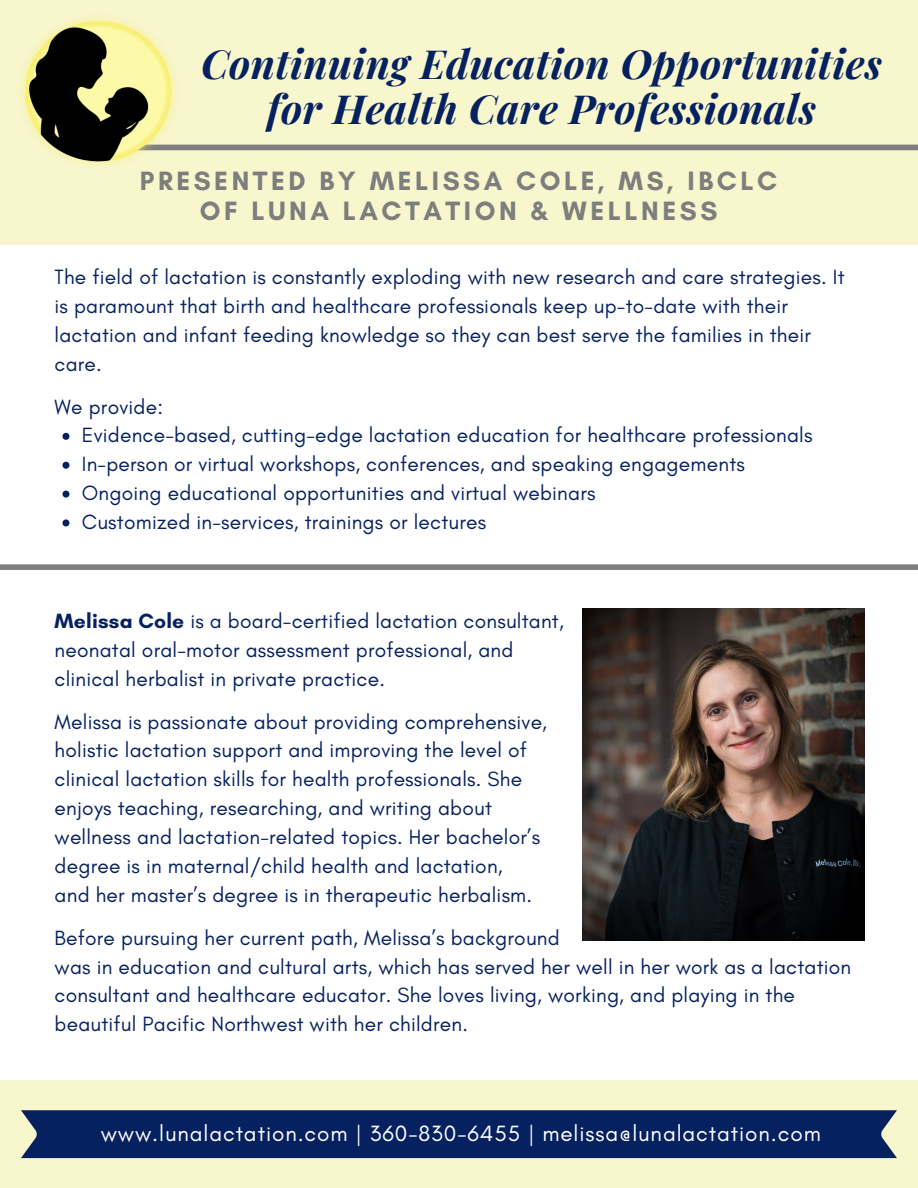
<style>
.page{position:relative;width:918px;height:1188px;background:#fff}
.page>*{position:absolute;margin:0;border:0;box-sizing:border-box;transform-origin:0 0}
.t1{font:italic 700 40.2px/45px "Playfair Display";letter-spacing:.01em;color:#06215f;text-align:center}
.t2{font:700 27px/30.3px "Glacial Indifference";letter-spacing:.13em;color:#7e7e7e;text-align:center}
.t3{font:22.5px "Glacial Indifference";letter-spacing:.04em;color:#fff}
.t4{font:21px/29px "Glacial Indifference";letter-spacing:.01em;color:#06215f}
.s1{font-weight:700}
</style>
<div class="page">
<svg style="left:62px;top:433px;width:7px;height:7px"></svg>
<svg style="left:62px;top:462px;width:7px;height:7px"></svg>
<svg style="left:62px;top:491px;width:7px;height:7px"></svg>
<svg style="left:62px;top:519px;width:7px;height:7px"></svg>
<div style="left:0;top:1081px;width:918px;height:107px;background:#f7f6cd"></div>
<img style="left:583px;top:608px;width:281px;height:332px">
<div style="left:0;top:0;width:918px;height:244px;background:#f7f6cd"></div>
<div style="left:99px;top:145px;width:819px;height:5px;background:#7e7e7e"></div>
<img style="left:21px;top:17px;width:164px;height:149px">
<div style="left:21px;top:1110px;width:876px;height:49px;background:#06215f"></div>
<div style="left:0;top:564px;width:918px;height:6px;background:#7e7e7e"></div>
<p class="t1" style="left:201px;top:40px;width:683px">Continuing Education Opportunities for Health Care Professionals</p>
<p class="t2" style="left:140px;top:165px;width:639px">PRESENTED BY MELISSA COLE, MS, IBCLC<br>OF LUNA LACTATION &amp; WELLNESS</p>
<p class="t4" style="left:55px;top:262px;width:791px">The field of lactation is constantly exploding with new research and care strategies. It is paramount that birth and healthcare professionals keep up-to-date with their lactation and infant feeding knowledge so they can best serve the families in their care.</p>
<h1 class="t4" style="left:55px;top:392px;width:110px">We provide:</h1>
<h2 class="t4" style="left:82px;top:421px;width:732px">Evidence-based, cutting-edge lactation education for healthcare professionals</h2>
<p class="t4" style="left:82px;top:450px;width:665px">In-person or virtual workshops, conferences, and speaking engagements</p>
<p class="t4" style="left:82px;top:478px;width:515px">Ongoing educational opportunities and virtual webinars</p>
<p class="t4" style="left:82px;top:507px;width:406px">Customized in-services, trainings or lectures</p>
<p class="t4" style="left:55px;top:606px;width:511px"><span class="s1">Melissa Cole</span> is a board-certified lactation consultant,</p>
<p class="t4" style="left:55px;top:635px;width:460px">neonatal oral-motor assessment professional, and</p>
<p class="t4" style="left:55px;top:664px;width:332px">clinical herbalist in private practice.</p>
<p class="t4" style="left:55px;top:707px;width:494px">Melissa is passionate about providing comprehensive,</p>
<p class="t4" style="left:55px;top:736px;width:474px">holistic lactation support and improving the level of</p>
<p class="t4" style="left:55px;top:765px;width:469px">clinical lactation skills for health professionals. She</p>
<p class="t4" style="left:55px;top:793px;width:439px">enjoys teaching, researching, and writing about</p>
<p class="t4" style="left:55px;top:822px;width:487px">wellness and lactation-related topics. Her bachelor’s</p>
<p class="t4" style="left:55px;top:851px;width:450px">degree is in maternal/child health and lactation,</p>
<p class="t4" style="left:55px;top:880px;width:479px">and her master’s degree is in therapeutic herbalism.</p>
<p class="t4" style="left:55px;top:923px;width:507px">Before pursuing her current path, Melissa’s background</p>
<p class="t4" style="left:55px;top:952px;width:798px">was in education and cultural arts, which has served her well in her work as a lactation consultant and healthcare educator. She loves living, working, and playing in the beautiful Pacific Northwest with her children.</p>
<p class="t3" style="left:101px;top:1119px;width:722px">www.lunalactation.com | 360-830-6455 | melissa@lunalactation.com</p>
</div>
